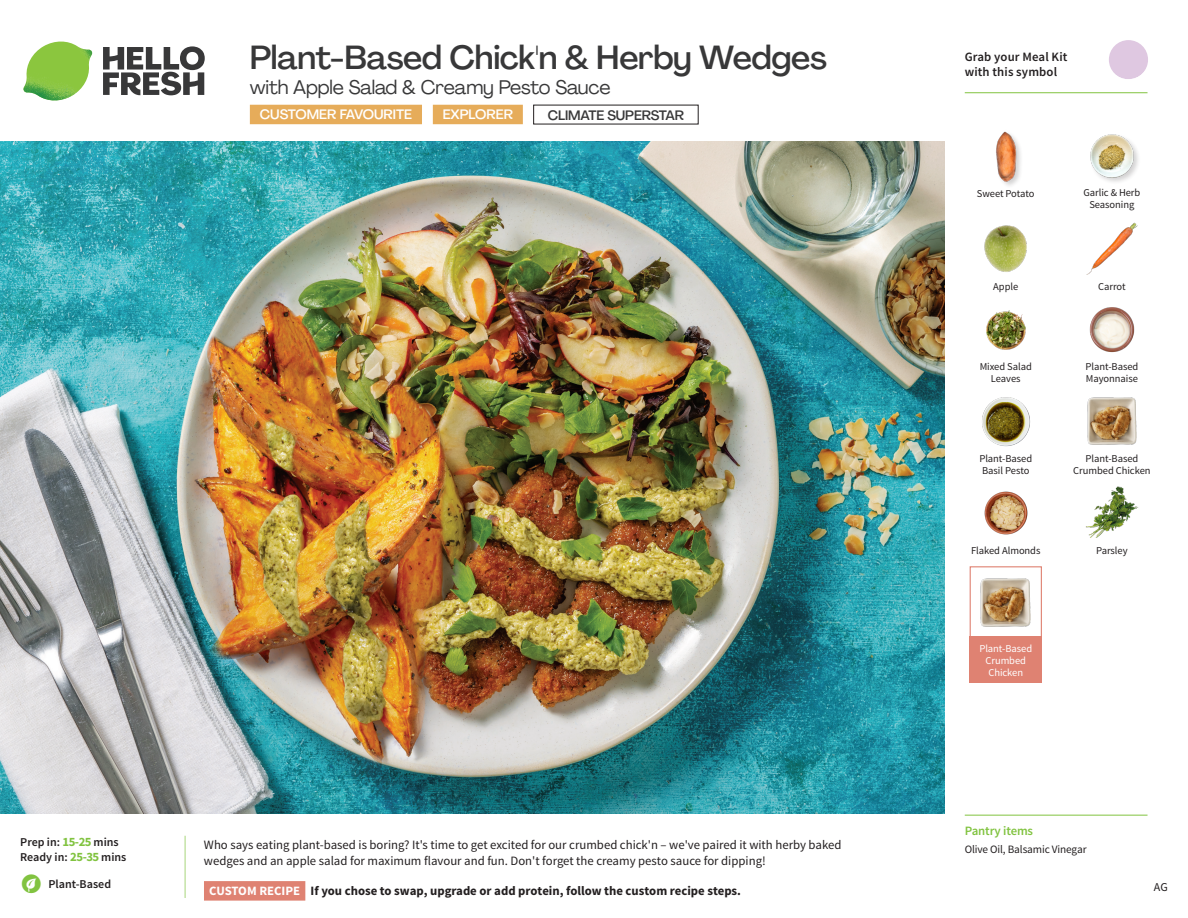
<style>
.page{position:relative;width:1188px;height:918px;background:#fff}
.page>*{position:absolute;margin:0;border:0;box-sizing:border-box;transform-origin:0 0}
._15_Titel_UK{font:500 33px "Agrandir";letter-spacing:-.015em;color:#383839}
._15_Titel_UK-2{font:19.5px "Agrandir";letter-spacing:-.01em;color:#383839}
.t1{font:500 13.5px "Agrandir";color:#fff}
.t2{font:500 13.5px "Agrandir";letter-spacing:-.01em;color:#383839}
.Step_6_Text_AU{font:12.75px/16.5px "Source Sans Pro";color:#231f20}
.Step_6_Text_AU-2{font:700 12.75px "Source Sans Pro";color:#231f20}
.t3{font:600 12.75px/15px "Source Sans Pro";letter-spacing:.01em;color:#231f20}
._04_Headers_Front{font:600 12.75px "Source Sans Pro";letter-spacing:-.01em;color:#81c340}
._04_Intro{font:600 12px "Source Sans Pro";color:#231f20}
.t4{font:12px "Source Sans Pro";color:#231f20}
._05_Pantry{font:11.25px "Source Sans Pro";letter-spacing:-.01em;color:#231f20}
._18_FRONT_ingredients{font:10.5px/12px "Source Sans Pro";letter-spacing:-.005em;color:#231f20;text-align:center}
._18_FRONT_ingredients-2{font:10.5px/12px "Source Sans Pro";letter-spacing:-.005em;color:#fff;text-align:center}
.s1{font-weight:700;font-size:12.75px;color:#81c340}
.s2{color:#fff}
</style>
<div class="page">
<svg style="left:103px;top:46px;width:102px;height:49px"></svg>
<img style="left:23px;top:42px;width:69px;height:59px">
<svg style="left:184px;top:835px;width:122px;height:66px"></svg>
<img style="left:0;top:142px;width:945px;height:672px">
<div style="left:250px;top:105px;width:172px;height:19px;background:#e6ac5a"></div>
<div style="left:433px;top:105px;width:90px;height:19px;background:#e6ac5a"></div>
<svg style="left:1091px;top:40px;width:57px;height:54px"></svg>
<img style="left:1089px;top:307px;width:46px;height:46px">
<img style="left:1087px;top:397px;width:49px;height:48px">
<img style="left:982px;top:397px;width:48px;height:50px">
<img style="left:984px;top:491px;width:44px;height:44px">
<img style="left:986px;top:310px;width:40px;height:40px">
<img style="left:984px;top:225px;width:43px;height:47px">
<img style="left:1086px;top:222px;width:52px;height:53px">
<img style="left:996px;top:131px;width:25px;height:54px">
<img style="left:1090px;top:134px;width:48px;height:48px">
<img style="left:1086px;top:486px;width:53px;height:52px">
<div style="left:970px;top:566px;width:72px;height:73px;border:1px solid #df8272"></div>
<div style="left:970px;top:636px;width:72px;height:47px;background:#df8272"></div>
<img style="left:980px;top:578px;width:50px;height:49px">
<hr style="left:965px;top:815px;width:183px;height:1px;background:#81c340">
<hr style="left:965px;top:92px;width:183px;height:1px;background:#81c340">
<p class="_15_Titel_UK" style="left:250px;top:37px;width:579px">Plant-Based Chick'n &amp; Herby Wedges</p>
<p class="_15_Titel_UK-2" style="left:250px;top:75px;width:362px">with Apple Salad &amp; Creamy Pesto Sauce</p>
<p class="t1" style="left:260px;top:106px;width:154px">CUSTOMER FAVOURITE</p>
<p class="t1" style="left:443px;top:106px;width:72px">EXPLORER</p>
<p class="t2" style="left:548px;top:107px;width:138px">CLIMATE SUPERSTAR</p>
<p class="_04_Intro" style="left:20px;top:835px;width:100px">Prep in: <span class="s1">15-25</span> mins</p>
<p class="_04_Intro" style="left:20px;top:850px;width:108px">Ready in: <span class="s1">25-35</span> mins</p>
<p class="_04_Intro" style="left:48px;top:876px;width:64px">Plant-Based</p>
<p class="Step_6_Text_AU" style="left:204px;top:837px;width:639px">Who says eating plant-based is boring? It's time to get excited for our crumbed chick'n – we've paired it with herby baked wedges and an apple salad for maximum flavour and fun. Don't forget the creamy pesto sauce for dipping!</p>
<p class="Step_6_Text_AU-2" style="left:209px;top:882px;width:533px"><span class="s2">CUSTOM RECIPE</span> If you chose to swap, upgrade or add protein, follow the custom recipe steps.</p>
<p class="t3" style="left:965px;top:50px;width:104px">Grab your Meal Kit with this symbol</p>
<p class="_18_FRONT_ingredients" style="left:977px;top:188px;width:59px">Sweet Potato</p>
<p class="_18_FRONT_ingredients" style="left:1083px;top:187px;width:58px">Garlic &amp; Herb<br>Seasoning</p>
<p class="_18_FRONT_ingredients" style="left:993px;top:281px;width:27px">Apple</p>
<p class="_18_FRONT_ingredients" style="left:1098px;top:281px;width:29px">Carrot</p>
<p class="_18_FRONT_ingredients" style="left:980px;top:360px;width:54px">Mixed Salad<br>Leaves</p>
<p class="_18_FRONT_ingredients" style="left:1085px;top:360px;width:54px;text-align:left">Plant-Based<br>Mayonnaise</p>
<p class="_18_FRONT_ingredients" style="left:979px;top:452px;width:54px;text-align:left">Plant-Based<br>Basil Pesto</p>
<p class="_18_FRONT_ingredients" style="left:1073px;top:452px;width:79px">Plant-Based<br>Crumbed Chicken</p>
<p class="_18_FRONT_ingredients" style="left:971px;top:545px;width:71px">Flaked Almonds</p>
<p class="_18_FRONT_ingredients" style="left:1096px;top:545px;width:33px">Parsley</p>
<p class="_18_FRONT_ingredients-2" style="left:979px;top:643px;width:54px">Plant-Based<br>Crumbed<br>Chicken</p>
<p class="_04_Headers_Front" style="left:965px;top:822px;width:70px">Pantry items</p>
<p class="_05_Pantry" style="left:965px;top:842px;width:123px">Olive Oil, Balsamic Vinegar</p>
<p class="t4" style="left:1154px;top:879px;width:15px">AG</p>
</div>
